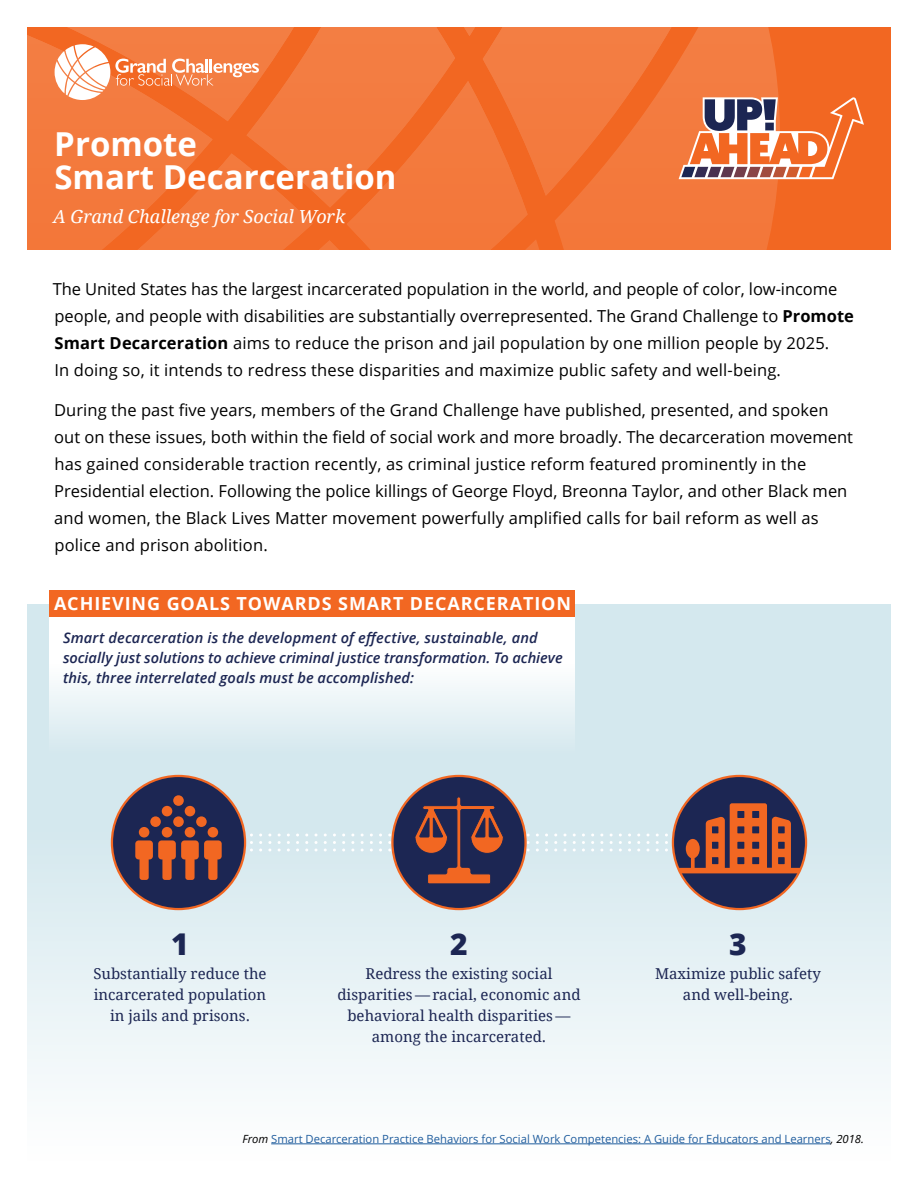
<style>
.page{position:relative;width:918px;height:1188px;background:#fff}
.page>*{position:absolute;margin:0;border:0;box-sizing:border-box;transform-origin:0 0}
.t1{font:700 33px/33px "Open Sans";color:#fff}
.t2{font:800 30px "Open Sans";color:#1c2653}
.t3{font:700 18px "Open Sans";letter-spacing:.05em;color:#fff}
.t4{font:italic 18px "Droid Serif";color:#fff}
.t5{font:16.5px/27px "Open Sans";letter-spacing:.005em;color:#000}
.t6{font:15px/21px "Droid Serif";color:#1c2653;text-align:center}
.t7{font:italic 600 14.7px/20px "Open Sans";letter-spacing:.005em;color:#1c2653}
.t8{font:11.25px "Open Sans";color:#215e9e}
.s1{font-weight:700}
.s2{font-style:italic;color:#000}
</style>
<div class="page">
<div style="left:0;top:0;width:918px;height:250px;background:#f26722"></div>
<div style="left:589px;top:27px;width:191px;height:223px;background:#f3783b"></div>
<svg style="left:589px;top:27px;width:138px;height:169px;fill:#f37a3e"></svg>
<div style="left:0;top:604px;width:918px;height:584px;background:linear-gradient(to bottom,#cae2e9,#fafcfc)"></div>
<div style="left:50px;top:604px;width:525px;height:150px;background:linear-gradient(to bottom,#fff,#d9ebf0)"></div>
<div style="left:50px;top:591px;width:525px;height:26px;background:#f26722"></div>
<hr style="left:271px;top:1144px;width:560px;height:1px;background:#215e9e">
<div style="left:673px;top:776px;width:133px;height:133px;background:#1c2653;border-radius:50%"></div>
<div style="left:392px;top:776px;width:134px;height:133px;background:#1c2653;border-radius:50%"></div>
<div style="left:112px;top:776px;width:133px;height:133px;background:#1c2653;border-radius:50%"></div>
<svg style="left:135px;top:797px;width:671px;height:87px"></svg>
<div style="left:162px;top:806px;width:10px;height:10px;background:#f26722;border-radius:50%"></div>
<div style="left:185px;top:806px;width:10px;height:10px;background:#f26722;border-radius:50%"></div>
<div style="left:150px;top:816px;width:11px;height:11px;background:#f26722;border-radius:50%"></div>
<div style="left:173px;top:816px;width:11px;height:11px;background:#f26722;border-radius:50%"></div>
<div style="left:173px;top:795px;width:11px;height:11px;background:#f26722;border-radius:50%"></div>
<div style="left:196px;top:816px;width:11px;height:11px;background:#f26722;border-radius:50%"></div>
<div style="left:0;top:0;width:27px;height:1188px;background:#fff"></div>
<div style="left:891px;top:0;width:27px;height:1188px;background:#fff"></div>
<div style="left:0;top:1161px;width:918px;height:27px;background:#fff"></div>
<div style="left:0;top:0;width:918px;height:27px;background:#fff"></div>
<svg style="left:679px;top:97px;width:185px;height:82px"></svg>
<svg style="left:27px;top:27px;width:562px;height:223px"></svg>
<h1 class="t1" style="left:54px;top:127px;width:344px">Promote<br>Smart Decarceration</h1>
<p class="t4" style="left:53px;top:205px;width:294px">A Grand Challenge for Social Work</p>
<p class="t5" style="left:53px;top:275px;width:803px">The United States has the largest incarcerated population in the world, and people of color, low-income people, and people with disabilities are substantially overrepresented. The Grand Challenge to <span class="s1">Promote Smart Decarceration</span> aims to reduce the prison and jail population by one million people by 2025.<br>In doing so, it intends to redress these disparities and maximize public safety and well-being.</p>
<p class="t5" style="left:54px;top:396px;width:800px">During the past five years, members of the Grand Challenge have published, presented, and spoken out on these issues, both within the field of social work and more broadly. The decarceration movement has gained considerable traction recently, as criminal justice reform featured prominently in the Presidential election. Following the police killings of George Floyd, Breonna Taylor, and other Black men and women, the Black Lives Matter movement powerfully amplified calls for bail reform as well as police and prison abolition.</p>
<p class="t3" style="left:54px;top:591px;width:519px">ACHIEVING GOALS TOWARDS SMART DECARCERATION</p>
<p class="t7" style="left:63px;top:628px;width:501px">Smart decarceration is the development of effective, sustainable, and socially just solutions to achieve criminal justice transformation. To achieve this, three interrelated goals must be accomplished:</p>
<h2 class="t2" style="left:171px;top:922px;width:19px">1</h2>
<p class="t6" style="left:93px;top:963px;width:175px">Substantially reduce the incarcerated population in jails and prisons.</p>
<h2 class="t2" style="left:450px;top:922px;width:19px">2</h2>
<p class="t6" style="left:337px;top:963px;width:245px">Redress the existing social disparities — racial, economic and behavioral health disparities — among the incarcerated.</p>
<h2 class="t2" style="left:729px;top:922px;width:19px">3</h2>
<p class="t6" style="left:655px;top:963px;width:167px">Maximize public safety and well-being.</p>
<p class="t8" style="left:242px;top:1131px;width:623px"><span class="s2">From</span> Smart Decarceration Practice Behaviors for Social Work Competencies: A Guide for Educators and Learners<span class="s2">, 2018.</span></p>
</div>
